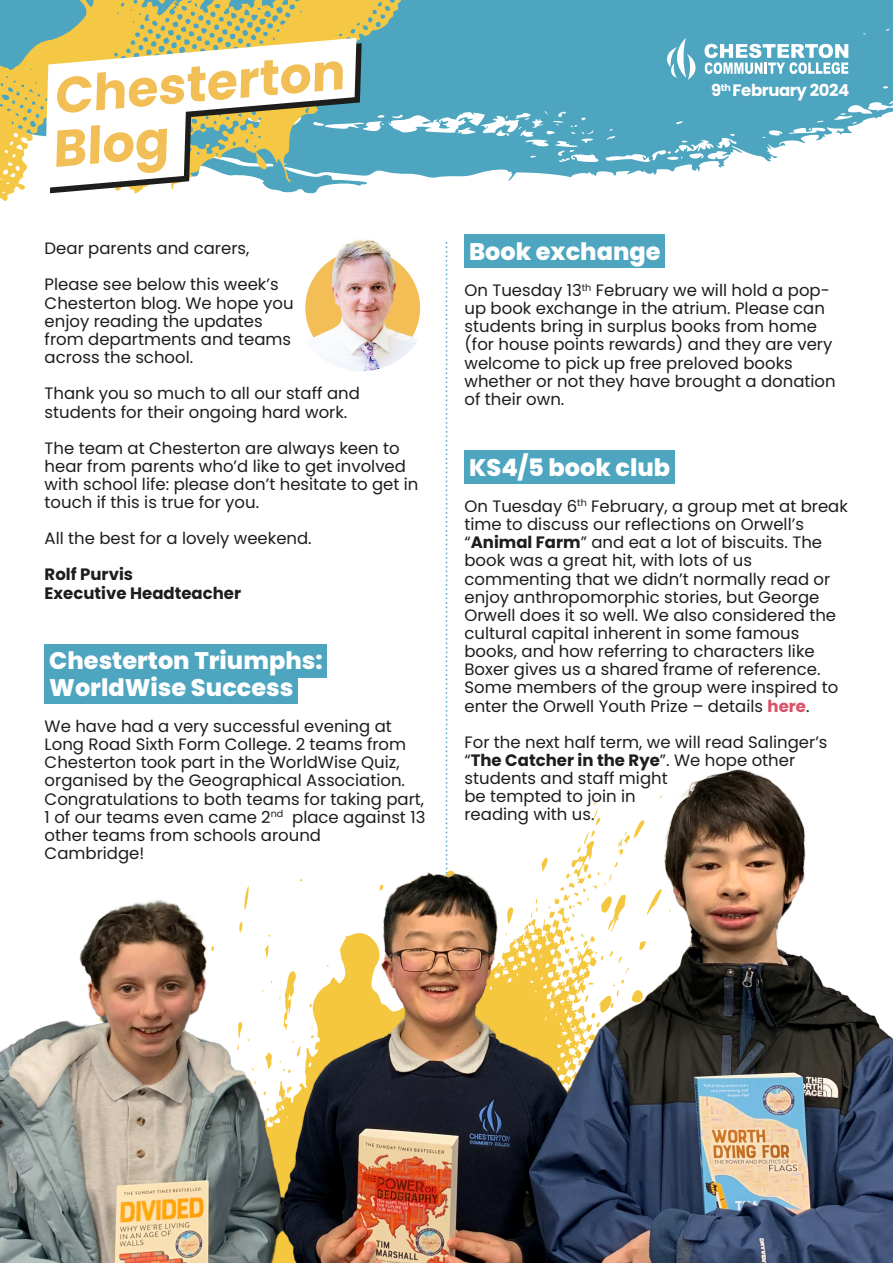
<style>
.page{position:relative;width:893px;height:1263px;background:#fff}
.page>*{position:absolute;margin:0;border:0;box-sizing:border-box;transform-origin:0 0}
.t1{font:700 51.3px "Poppins";color:#f1bf56}
.t2{font:700 50.4px "Poppins";color:#f1bf56}
.t3{font:800 24px/26.4px "Poppins";color:#fff}
.t4{font:16.5px/18.1px "Poppins";color:#1d1d1b}
.t5{font:700 16.5px/18.1px "Poppins";color:#1d1d1b}
.t6{font:700 16.5px "Poppins";letter-spacing:-.025em;color:#fff}
.s1{font-weight:700}
.s2{font-weight:700;color:#d94f67}
</style>
<div class="page">
<svg style="left:447px;top:0;width:446px;height:181px;fill:#4da5bf"></svg>
<svg style="left:0;top:0;width:447px;height:248px"></svg>
<svg style="left:667px;top:38px;width:29px;height:42px"></svg>
<svg style="left:704px;top:44px;width:144px;height:30px"></svg>
<svg style="left:45px;top:38px;width:317px;height:155px"></svg>
<svg style="left:446px;top:242px;width:1px;height:528px"></svg>
<div style="left:45px;top:644px;width:282px;height:34px;background:#4da5bf"></div>
<div style="left:45px;top:671px;width:253px;height:33px;background:#4da5bf"></div>
<div style="left:464px;top:235px;width:201px;height:33px;background:#4da5bf"></div>
<div style="left:464px;top:450px;width:211px;height:34px;background:#4da5bf"></div>
<img style="left:304px;top:238px;width:115px;height:133px">
<img style="left:0;top:770px;width:893px;height:493px">
<h2 class="t2" style="left:50px;top:61px;width:293px;rotate:-5deg">Chesterton</h2>
<h1 class="t1" style="left:48px;top:114px;width:118px;rotate:-5deg">Blog</h1>
<p class="t4" style="left:45px;top:230px;width:236px;line-height:36.2px">Dear parents and carers,<br>Please see below this week’s</p>
<p class="t4" style="left:45px;top:294px;width:250px">Chesterton blog. We hope you enjoy reading the updates from departments and teams across the school.</p>
<p class="t4" style="left:45px;top:384px;width:317px">Thank you so much to all our staff and students for their ongoing hard work.</p>
<p class="t4" style="left:45px;top:439px;width:375px">The team at Chesterton are always keen to hear from parents who’d like to get involved with school life: please don’t hesitate to get in touch if this is true for you.</p>
<p class="t4" style="left:45px;top:529px;width:269px">All the best for a lovely weekend.</p>
<p class="t5" style="left:45px;top:566px;width:198px">Rolf Purvis<br>Executive Headteacher</p>
<h3 class="t3" style="left:49px;top:648px;width:275px">Chesterton Triumphs:<br>WorldWise Success</h3>
<p class="t4" style="left:45px;top:717px;width:382px">We have had a very successful evening at Long Road Sixth Form College. 2 teams from Chesterton took part in the WorldWise Quiz, organised by the Geographical Association.<br>Congratulations to both teams for taking part, 1 of our teams even came 2<sup>nd</sup> place against 13 other teams from schools around<br>Cambridge!</p>
<p class="t6" style="left:711px;top:79px;width:140px">9<sup>th</sup> February 2024</p>
<h3 class="t3" style="left:469px;top:238px;width:193px">Book exchange</h3>
<p class="t4" style="left:464px;top:281px;width:373px">On Tuesday 13<sup>th</sup> February we will hold a pop&shy;up book exchange in the atrium. Please can students bring in surplus books from home (for house points rewards) and they are very welcome to pick up free preloved books whether or not they have brought a donation of their own.</p>
<h3 class="t3" style="left:469px;top:454px;width:203px">KS4/5 book club</h3>
<p class="t4" style="left:464px;top:497px;width:385px">On Tuesday 6<sup>th</sup> February, a group met at break time to discuss our reflections on Orwell’s “<span class="s1">Animal Farm</span>” and eat a lot of biscuits. The book was a great hit, with lots of us commenting that we didn’t normally read or enjoy anthropomorphic stories, but George Orwell does it so well. We also considered the cultural capital inherent in some famous books, and how referring to characters like Boxer gives us a shared frame of reference.<br>Some members of the group were inspired to enter the Orwell Youth Prize – details <span class="s2">here</span>.</p>
<p class="t4" style="left:464px;top:733px;width:365px">For the next half term, we will read Salinger’s “<span class="s1">The Catcher in the Rye</span>”. We hope other students and staff might<br>be tempted to join in<br>reading with us.</p>
</div>
